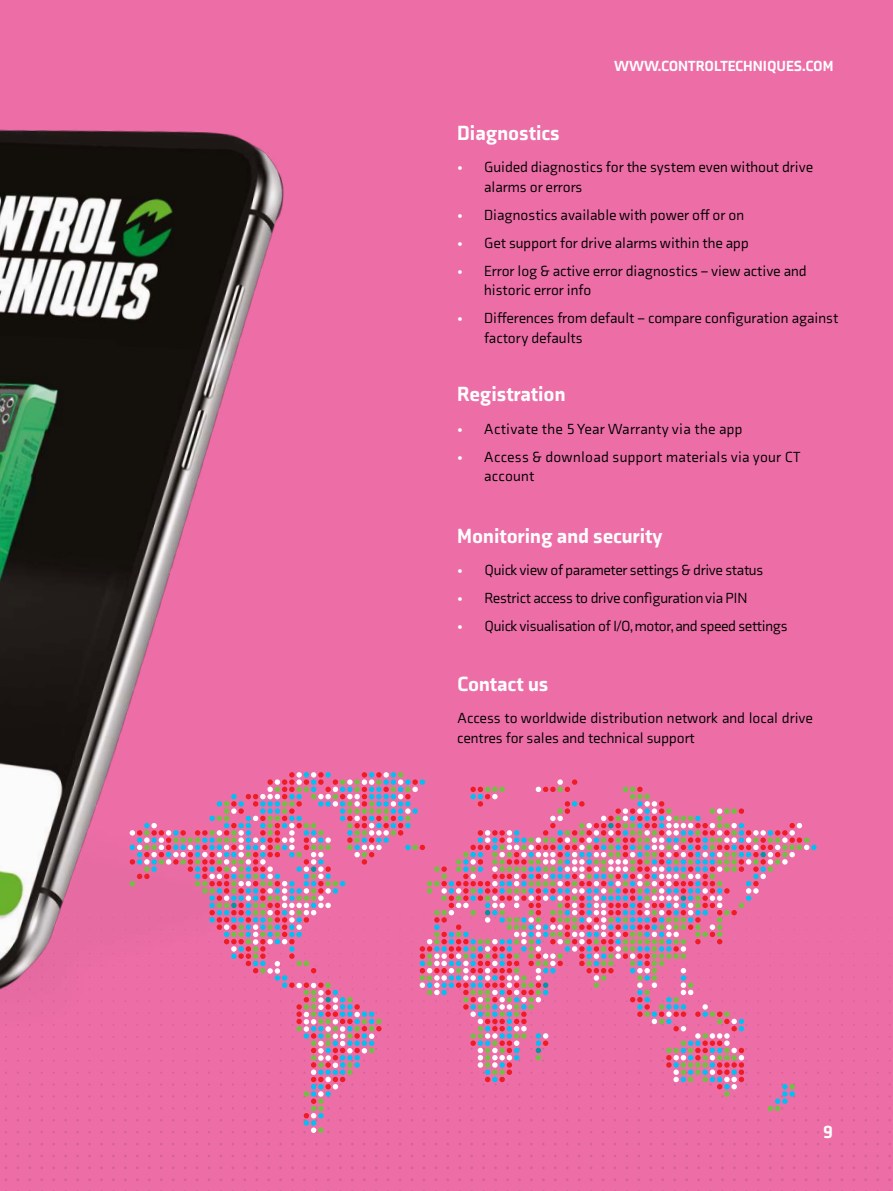
<style>
.page{position:relative;width:893px;height:1191px;background:#ed6ea7}
.page>*{position:absolute;margin:0;border:0;box-sizing:border-box;transform-origin:0 0}
.t1{font:900 21px "Axia";color:#fff}
.t2{font:900 18px "Axia";color:#fff}
.t3{font:15px/19.5px "Axia";color:#000}
.t4{font:15px "Axia";letter-spacing:-.02em;color:#000}
.t5{font:15px/19.5px "Axia";letter-spacing:.02em;color:#000}
.t6{font:900 15px "Axia";color:#fff}
.s1{color:#fff}
</style>
<div class="page">
<img style="left:0;top:129px;width:461px;height:1028px">
<svg style="left:412px;top:779px;width:13px;height:13px"></svg>
<svg style="left:412px;top:808px;width:6px;height:6px"></svg>
<svg style="left:130px;top:823px;width:34px;height:63px"></svg>
<svg style="left:161px;top:830px;width:47px;height:100px"></svg>
<svg style="left:208px;top:794px;width:36px;height:172px"></svg>
<svg style="left:782px;top:823px;width:35px;height:41px"></svg>
<svg style="left:747px;top:830px;width:33px;height:71px"></svg>
<svg style="left:593px;top:786px;width:72px;height:231px"></svg>
<svg style="left:411px;top:844px;width:58px;height:173px"></svg>
<svg style="left:470px;top:779px;width:122px;height:306px"></svg>
<svg style="left:650px;top:808px;width:97px;height:289px"></svg>
<svg style="left:768px;top:1083px;width:27px;height:28px"></svg>
<svg style="left:244px;top:772px;width:167px;height:361px"></svg>
<p class="t6" style="left:614px;top:56px;width:221px">WWW.CONTROLTECHNIQUES.COM</p>
<h1 class="t1" style="left:457px;top:120px;width:104px">Diagnostics</h1>
<p class="t3" style="left:484px;top:157px;width:330px;text-indent:-27px"><span class="s1">•</span> Guided diagnostics for the system even without drive alarms or errors</p>
<p class="t3" style="left:457px;top:205px;width:288px"><span class="s1">•</span> Diagnostics available with power off or on</p>
<p class="t3" style="left:457px;top:233px;width:293px"><span class="s1">•</span> Get support for drive alarms within the app</p>
<p class="t3" style="left:484px;top:261px;width:324px;text-indent:-27px"><span class="s1">•</span> Error log &amp; active error diagnostics – view active and historic error info</p>
<p class="t3" style="left:484px;top:308px;width:356px;text-indent:-27px"><span class="s1">•</span> Differences from default – compare configuration against factory defaults</p>
<h1 class="t1" style="left:457px;top:381px;width:110px">Registration</h1>
<p class="t5" style="left:457px;top:419px;width:287px"><span class="s1">•</span> Activate the 5 Year Warranty via the app</p>
<p class="t5" style="left:484px;top:447px;width:318px;text-indent:-27px"><span class="s1">•</span> Access &amp; download support materials via your CT account</p>
<h1 class="t1" style="left:457px;top:523px;width:207px">Monitoring and security</h1>
<p class="t4" style="left:457px;top:561px;width:308px"><span class="s1">•</span> Quick view of parameter settings &amp; drive status</p>
<p class="t4" style="left:457px;top:589px;width:292px"><span class="s1">•</span> Restrict access to drive configuration via PIN</p>
<p class="t4" style="left:457px;top:617px;width:332px"><span class="s1">•</span> Quick visualisation of I/O, motor, and speed settings</p>
<h1 class="t1" style="left:457px;top:670px;width:93px">Contact us</h1>
<p class="t3" style="left:457px;top:708px;width:357px">Access to worldwide distribution network and local drive centres for sales and technical support</p>
<p class="t2" style="left:823px;top:1121px;width:12px">9</p>
</div>
